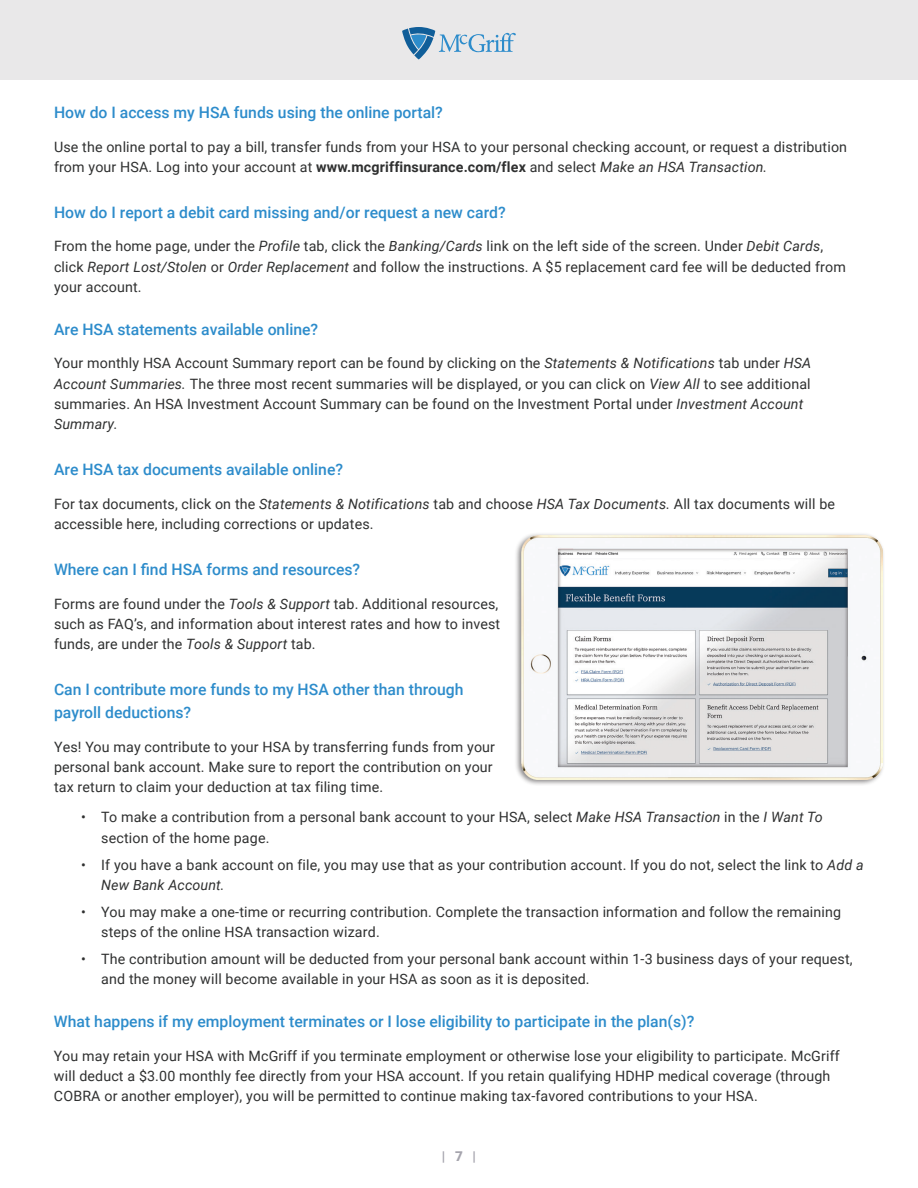
<style>
.page{position:relative;width:918px;height:1188px;background:#fff}
.page>*{position:absolute;margin:0;border:0;box-sizing:border-box;transform-origin:0 0}
.t1{font:500 15.75px/22.5px "Roboto";color:#2d8ccb}
.t2{font:14.25px/20.2px "Roboto";letter-spacing:.01em;color:#2f3030}
.t3{font:900 13.5px "Roboto";color:#a5a4ad}
.s1{font-weight:700}
.s2{font-style:italic}
</style>
<div class="page">
<div style="left:0;top:0;width:918px;height:80px;background:#e9e8e9"></div>
<svg style="left:402px;top:27px;width:114px;height:32px"></svg>
<div style="left:514px;top:532px;width:371px;height:254px;background:#231f20;opacity:.55"></div>
<img style="left:521px;top:536px;width:361px;height:243px">
<p class="t1" style="left:54px;top:100px;width:390px">How do I access my HSA funds using the online portal?</p>
<p class="t2" style="left:54px;top:136px;width:795px">Use the online portal to pay a bill, transfer funds from your HSA to your personal checking account, or request a distribution from your HSA. Log into your account at <span class="s1">www.mcgriffinsurance.com/flex</span> and select <span class="s2">Make an HSA Transaction.</span></p>
<p class="t1" style="left:54px;top:200px;width:453px">How do I report a debit card missing and/or request a new card?</p>
<p class="t2" style="left:54px;top:236px;width:793px">From the home page, under the <span class="s2">Profile</span> tab, click the <span class="s2">Banking/Cards</span> link on the left side of the screen. Under <span class="s2">Debit Cards</span>, click <span class="s2">Report Lost/Stolen</span> or <span class="s2">Order Replacement</span> and follow the instructions. A $5 replacement card fee will be deducted from your account.</p>
<p class="t1" style="left:54px;top:317px;width:266px">Are HSA statements available online?</p>
<p class="t2" style="left:54px;top:353px;width:759px">Your monthly HSA Account Summary report can be found by clicking on the <span class="s2">Statements &amp; Notifications</span> tab under <span class="s2">HSA Account Summaries.</span> The three most recent summaries will be displayed, or you can click on <span class="s2">View All</span> to see additional summaries. An HSA Investment Account Summary can be found on the Investment Portal under <span class="s2">Investment Account Summary.</span></p>
<p class="t1" style="left:54px;top:458px;width:291px">Are HSA tax documents available online?</p>
<p class="t2" style="left:54px;top:493px;width:783px">For tax documents, click on the <span class="s2">Statements &amp; Notifications</span> tab and choose <span class="s2">HSA Tax Documents.</span> All tax documents will be accessible here, including corrections or updates.</p>
<p class="t1" style="left:54px;top:558px;width:308px">Where can I find HSA forms and resources?</p>
<p class="t2" style="left:54px;top:593px;width:448px">Forms are found under the <span class="s2">Tools &amp; Support</span> tab. Additional resources, such as FAQ’s, and information about interest rates and how to invest funds, are under the <span class="s2">Tools &amp; Support</span> tab.</p>
<p class="t1" style="left:54px;top:678px;width:411px">Can I contribute more funds to my HSA other than through payroll deductions?</p>
<p class="t2" style="left:54px;top:736px;width:443px">Yes! You may contribute to your HSA by transferring funds from your personal bank account. Make sure to report the contribution on your tax return to claim your deduction at tax filing time.</p>
<p class="t2" style="left:101px;top:807px;width:723px;text-indent:-20px">• To make a contribution from a personal bank account to your HSA, select <span class="s2">Make HSA Transaction</span> in the <span class="s2">I Want To </span>section of the home page.</p>
<p class="t2" style="left:101px;top:854px;width:764px;text-indent:-20px">• If you have a bank account on file, you may use that as your contribution account. If you do not, select the link to <span class="s2">Add a<br>New Bank Account.</span></p>
<p class="t2" style="left:101px;top:901px;width:741px;text-indent:-20px">• You may make a one-time or recurring contribution. Complete the transaction information and follow the remaining steps of the online HSA transaction wizard.</p>
<p class="t2" style="left:101px;top:948px;width:753px;text-indent:-20px">• The contribution amount will be deducted from your personal bank account within 1-3 business days of your request, and the money will become available in your HSA as soon as it is deposited.</p>
<p class="t1" style="left:54px;top:1010px;width:642px">What happens if my employment terminates or I lose eligibility to participate in the plan(s)?</p>
<p class="t2" style="left:54px;top:1045px;width:787px">You may retain your HSA with McGriff if you terminate employment or otherwise lose your eligibility to participate. McGriff will deduct a $3.00 monthly fee directly from your HSA account. If you retain qualifying HDHP medical coverage (through<br>COBRA or another employer), you will be permitted to continue making tax-favored contributions to your HSA.</p>
<p class="t3" style="left:442px;top:1147px;width:36px">| 7 |</p>
</div>
